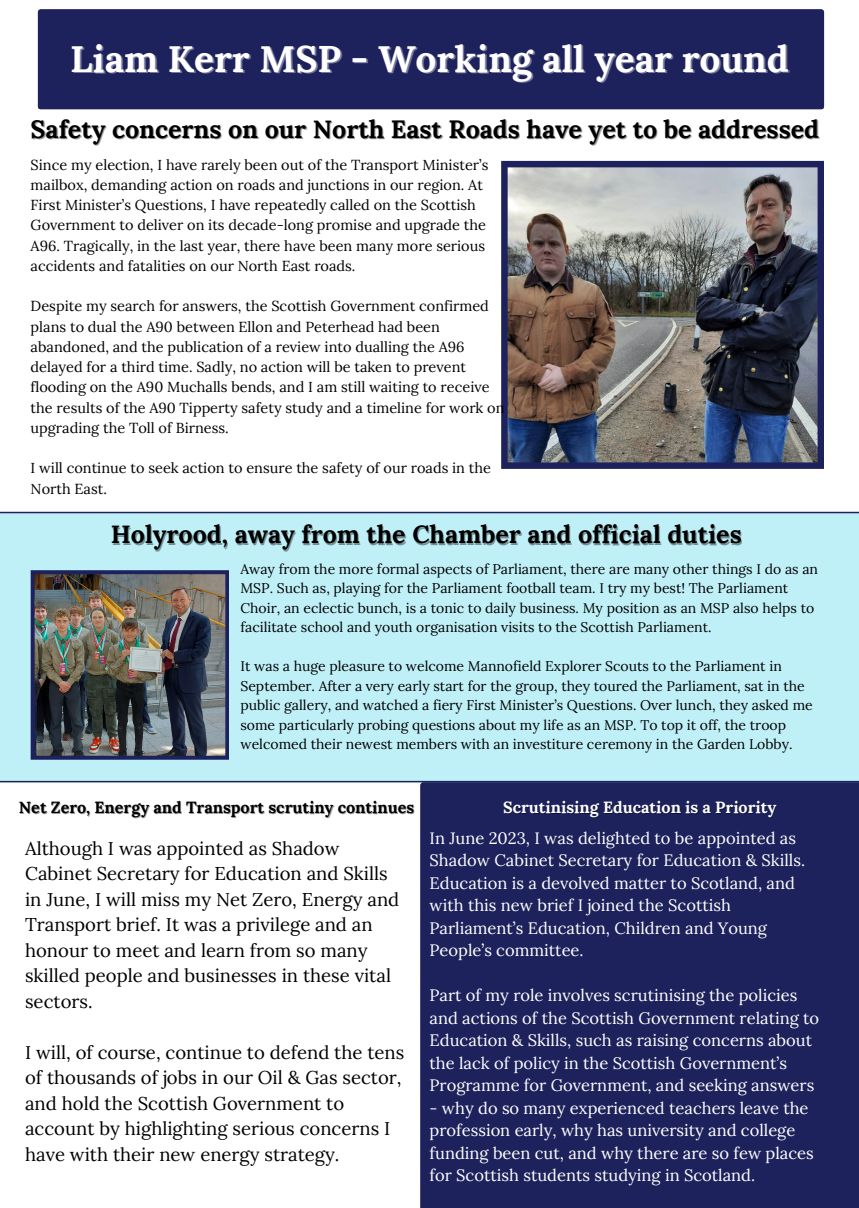
<style>
.page{position:relative;width:859px;height:1208px;background:#fff}
.page>*{position:absolute;margin:0;border:0;box-sizing:border-box;transform-origin:0 0}
.t1{font:700 37px "Lora";color:#fff}
.t2{font:700 25px "Lora";color:#000}
.t3{font:18.5px/25.5px "Lora";color:#000}
.t4{font:16.5px/22.5px "Lora";color:#fff}
.t5{font:700 16.2px "Lora";color:#000}
.t6{font:700 16.2px "Lora";color:#fff}
.t7{font:14.5px/20.2px "Lora";color:#000}
.t8{font:14px/19.5px "Lora";color:#000}
</style>
<div class="page">
<div style="left:38px;top:9px;width:786px;height:100px;background:#1d225c"></div>
<div style="left:0;top:512px;width:859px;height:270px;background:#c0f0f7"></div>
<div style="left:420px;top:782px;width:439px;height:425px;background:#1d225c"></div>
<img style="left:501px;top:161px;width:323px;height:308px">
<img style="left:31px;top:570px;width:198px;height:189px">
<p class="t1" style="left:70px;top:35px;width:720px">Liam Kerr MSP - Working all year round</p>
<p class="t2" style="left:31px;top:113px;width:790px">Safety concerns on our North East Roads have yet to be addressed</p>
<p class="t7" style="left:31px;top:154px;width:459px">Since my election, I have rarely been out of the Transport Minister’s mailbox, demanding action on roads and junctions in our region. At First Minister’s Questions, I have repeatedly called on the Scottish Government to deliver on its decade-long promise and upgrade the A96. Tragically, in the last year, there have been many more serious accidents and fatalities on our North East roads.</p>
<p class="t7" style="left:31px;top:296px;width:475px">Despite my search for answers, the Scottish Government confirmed plans to dual the A90 between Ellon and Peterhead had been abandoned, and the publication of a review into dualling the A96 delayed for a third time. Sadly, no action will be taken to prevent flooding on the A90 Muchalls bends, and I am still waiting to receive the results of the A90 Tipperty safety study and a timeline for work on upgrading the Toll of Birness.</p>
<p class="t7" style="left:31px;top:458px;width:462px">I will continue to seek action to ensure the safety of our roads in the<br>North East.</p>
<h3 class="t2" style="left:111px;top:518px;width:632px">Holyrood, away from the Chamber and official duties</h3>
<h5 class="t8" style="left:240px;top:559px;width:579px">Away from the more formal aspects of Parliament, there are many other things I do as an MSP. Such as, playing for the Parliament football team. I try my best! The Parliament Choir, an eclectic bunch, is a tonic to daily business. My position as an MSP also helps to facilitate school and youth organisation visits to the Scottish Parliament.</h5>
<h5 class="t8" style="left:240px;top:656px;width:574px">It was a huge pleasure to welcome Mannofield Explorer Scouts to the Parliament in September. After a very early start for the group, they toured the Parliament, sat in the public gallery, and watched a fiery First Minister’s Questions. Over lunch, they asked me some particularly probing questions about my life as an MSP. To top it off, the troop welcomed their newest members with an investiture ceremony in the Garden Lobby.</h5>
<h4 class="t5" style="left:19px;top:796px;width:397px">Net Zero, Energy and Transport scrutiny continues</h4>
<p class="t3" style="left:25px;top:835px;width:376px">Although I was appointed as Shadow Cabinet Secretary for Education and Skills in June, I will miss my Net Zero, Energy and Transport brief. It was a privilege and an honour to meet and learn from so many skilled people and businesses in these vital sectors.</p>
<p class="t3" style="left:25px;top:1039px;width:381px">I will, of course, continue to defend the tens of thousands of jobs in our Oil &amp; Gas sector, and hold the Scottish Government to account by highlighting serious concerns I have with their new energy strategy.</p>
<p class="t6" style="left:503px;top:796px;width:275px">Scrutinising Education is a Priority</p>
<p class="t4" style="left:429px;top:826px;width:377px">In June 2023, I was delighted to be appointed as Shadow Cabinet Secretary for Education &amp; Skills.<br>Education is a devolved matter to Scotland, and with this new brief I joined the Scottish Parliament’s Education, Children and Young People’s committee.</p>
<p class="t4" style="left:429px;top:983px;width:391px">Part of my role involves scrutinising the policies and actions of the Scottish Government relating to Education &amp; Skills, such as raising concerns about the lack of policy in the Scottish Government’s Programme for Government, and seeking answers</p>
<p class="t4" style="left:429px;top:1096px;width:386px">- why do so many experienced teachers leave the profession early, why has university and college funding been cut, and why there are so few places for Scottish students studying in Scotland.</p>
</div>
